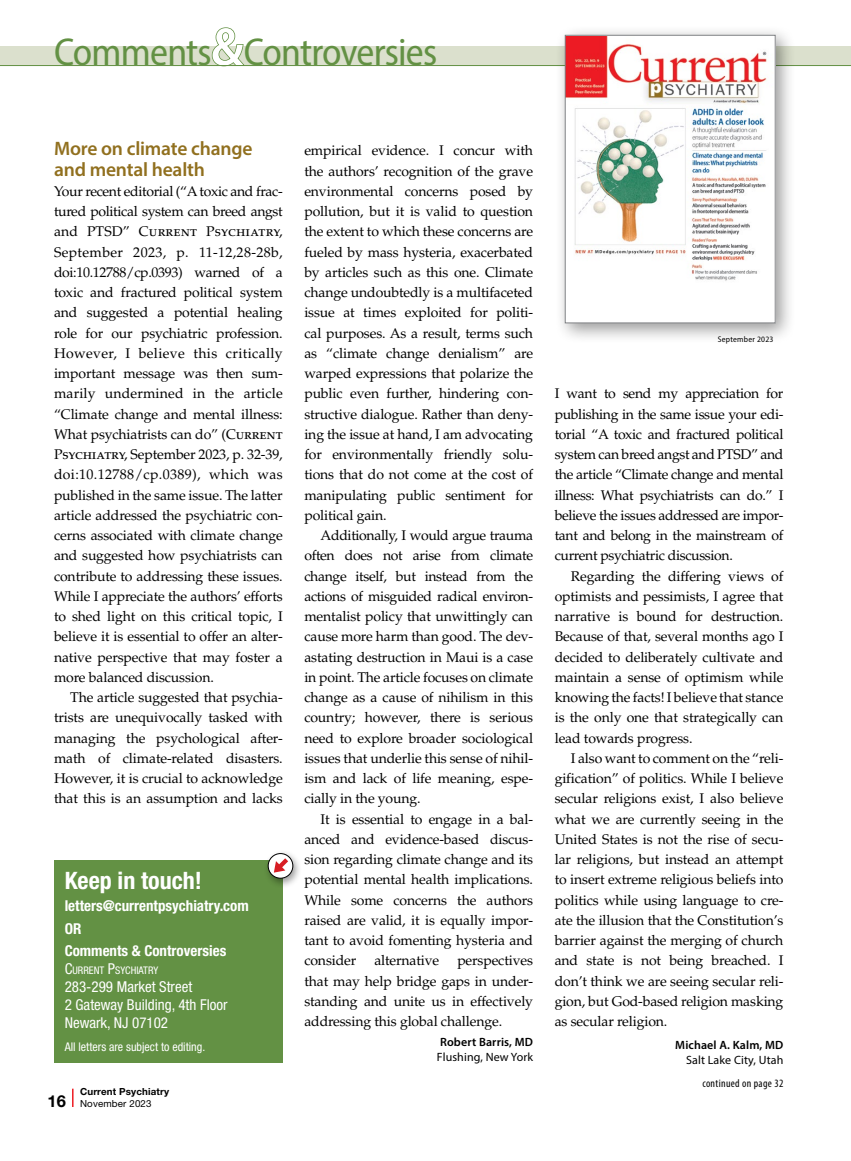
<style>
.page{position:relative;width:851px;height:1161px;background:#fff}
.page>*{position:absolute;margin:0;border:0;box-sizing:border-box;transform-origin:0 0}
.t1{font:semi-condensed 39px "Myriad Pro";letter-spacing:-.02em;color:#639144}
.t2{font:700 condensed 24px "Helvetica Neue LT Std";color:#fff}
.sub2{font:600 19.5px/20.2px "Myriad Pro";letter-spacing:-.01em;color:#91701f}
.t3{font:condensed 15px/18px "Helvetica Neue LT Std";color:#fff}
.t4{font:700 condensed 15px "Helvetica Neue LT Std";color:#fff}
.body_indent{font:14.1px/20.2px "Palatino LT Std";letter-spacing:-.01em;color:#000;text-align:justify}
.body{font:14.1px/20.2px "Palatino LT Std";letter-spacing:-.025em;color:#000;text-align:justify}
.body_af{font:12px "Myriad Pro";letter-spacing:.01em;color:#000}
.bbody_name{font:600 12px "Myriad Pro";letter-spacing:.01em;color:#000}
.t5{font:condensed 12px "Helvetica Neue LT Std";color:#fff}
.t6{font:condensed 11.25px "Myriad Pro";letter-spacing:.03em;color:#000}
.t7{font:condensed 10.5px "Helvetica Neue LT Std";color:#fff}
.t8{font:700 9.75px/12px "Helvetica Neue LT Std";letter-spacing:.015em;color:#000}
.t9{font:semi-condensed 8.25px "Myriad Pro";letter-spacing:.03em;color:#000}
.s1{font-weight:600;font-size:54px;color:#fff}
.s2{font-size:15px}
.s3{font-size:16.5px}
.s4{font-weight:400}
</style>
<div class="page">
<svg style="left:72px;top:1089px;width:2px;height:18px"></svg>
<div style="left:0;top:46px;width:850px;height:20px;background:#dbe0cd"></div>
<svg style="left:211px;top:27px;width:33px;height:40px"></svg>
<hr style="left:0;top:65px;width:850px;height:1px;background:#639144">
<div style="left:555px;top:25px;width:241px;height:319px;background:#000;opacity:.4"></div>
<img style="left:567px;top:37px;width:206px;height:284px">
<div style="left:565px;top:35px;width:210px;height:288px;border:1px solid #808285"></div>
<div style="left:54px;top:860px;width:229px;height:203px;background:#639144"></div>
<div style="left:263px;top:849px;width:39px;height:40px;background:#000;opacity:.4"></div>
<div style="left:268px;top:854px;width:25px;height:24px;background:#fff;border-radius:50%"></div>
<div style="left:268px;top:853px;width:25px;height:26px;border:1px solid #000;border-radius:50%"></div>
<svg style="left:274px;top:858px;width:14px;height:15px"></svg>
<h1 class="t1" style="left:54px;top:28px;width:385px">Comments<span class="s1">&amp;</span>Controversies</h1>
<p class="sub2" style="left:54px;top:138px;width:200px">More on climate change and mental health</p>
<p class="body" style="left:54px;top:181px;width:230px">Your recent editorial (“A toxic and frac&shy;tured political system can breed angst and PTSD” Current Psychiatry, September 2023, p. 11-12,28-28b, doi:10.12788/cp.0393) warned of a toxic and fractured political system and suggested a potential healing role for our psychiatric profession.<br>However, I believe this critically important message was then sum&shy;marily undermined in the article “Climate change and mental illness:<br>What psychiatrists can do” (Current Psychiatry, September 2023, p. 32-39, doi:10.12788/cp.0389), which was published in the same issue. The latter article addressed the psychiatric con&shy;cerns associated with climate change and suggested how psychiatrists can contribute to addressing these issues.<br>While I appreciate the authors’ efforts to shed light on this critical topic, I believe it is essential to offer an alter&shy;native perspective that may foster a more balanced discussion.</p>
<p class="body_indent" style="left:54px;top:687px;width:230px;text-indent:16px">The article suggested that psychia&shy;trists are unequivocally tasked with managing the psychological after&shy;math of climate-related disasters.<br>However, it is crucial to acknowledge that this is an assumption and lacks</p>
<p class="t2" style="left:65px;top:866px;width:139px">Keep in touch!</p>
<p class="t4" style="left:65px;top:897px;width:186px">letters@currentpsychiatry.com</p>
<p class="t4" style="left:65px;top:919px;width:18px">OR</p>
<p class="t4" style="left:65px;top:942px;width:163px">Comments &amp; Controversies</p>
<p class="t7" style="left:65px;top:964px;width:95px"><span class="s2">C</span>URRENT <span class="s2">P</span>SYCHIATRY</p>
<p class="t3" style="left:65px;top:978px;width:164px">283-299 Market Street<br>2 Gateway Building, 4th Floor<br>Newark, NJ 07102</p>
<p class="t5" style="left:65px;top:1039px;width:142px">All letters are subject to editing.</p>
<p class="t8" style="left:47px;top:1085px;width:123px;text-indent:33px">Current Psychiatry<br><span class="s3">16</span> <span class="s4">November 2023</span></p>
<p class="body_indent" style="left:304px;top:141px;width:230px">empirical evidence. I concur with the authors’ recognition of the grave environmental concerns posed by pollution, but it is valid to question the extent to which these concerns are fueled by mass hysteria, exacerbated by articles such as this one. Climate change undoubtedly is a multifaceted issue at times exploited for politi&shy;cal purposes. As a result, terms such as “climate change denialism” are warped expressions that polarize the public even further, hindering con&shy;structive dialogue. Rather than deny&shy;ing the issue at hand, I am advocating for environmentally friendly solu&shy;tions that do not come at the cost of manipulating public sentiment for political gain.</p>
<p class="body_indent" style="left:304px;top:525px;width:230px;text-indent:16px">Additionally, I would argue trauma often does not arise from climate change itself, but instead from the actions of misguided radical environ&shy;mentalist policy that unwittingly can cause more harm than good. The dev&shy;astating destruction in Maui is a case in point. The article focuses on climate change as a cause of nihilism in this country; however, there is serious need to explore broader sociological issues that underlie this sense of nihil&shy;ism and lack of life meaning, espe&shy;cially in the young.</p>
<p class="body_indent" style="left:304px;top:809px;width:230px;text-indent:16px">It is essential to engage in a bal&shy;anced and evidence-based discus&shy;sion regarding climate change and its potential mental health implications.<br>While some concerns the authors raised are valid, it is equally impor&shy;tant to avoid fomenting hysteria and consider</p>
<p class="body_indent" style="left:374px;top:951px;width:66px">alternative</p>
<p class="body_indent" style="left:304px;top:951px;width:230px;text-indent:153px">perspectives that may help bridge gaps in under&shy;standing and unite us in effectively addressing this global challenge.</p>
<p class="bbody_name" style="left:440px;top:1035px;width:94px">Robert Barris, MD</p>
<p class="body_af" style="left:437px;top:1050px;width:98px">Flushing, New York</p>
<p class="t9" style="left:717px;top:334px;width:57px">September 2023</p>
<p class="body" style="left:554px;top:384px;width:230px">I want to send my appreciation for publishing in the same issue your edi&shy;torial “A toxic and fractured political system can breed angst and PTSD” and the article “Climate change and mental illness: What psychiatrists can do.” I believe the issues addressed are impor&shy;tant and belong in the mainstream of current psychiatric discussion.</p>
<p class="body_indent" style="left:554px;top:566px;width:230px;text-indent:16px">Regarding the differing views of optimists and pessimists, I agree that narrative is bound for destruction.<br>Because of that, several months ago I decided to deliberately cultivate and maintain a sense of optimism while knowing the facts! I believe that stance is the only one that strategically can lead towards progress.</p>
<p class="body_indent" style="left:554px;top:748px;width:230px;text-indent:16px">I also want to comment on the “reli&shy;gification” of politics. While I believe secular religions exist, I also believe what we are currently seeing in the United States is not the rise of secu&shy;lar religions, but instead an attempt to insert extreme religious beliefs into politics while using language to cre&shy;ate the illusion that the Constitution’s barrier against the merging of church and state is not being breached. I don’t think we are seeing secular reli&shy;gion, but God-based religion masking as secular religion.</p>
<p class="bbody_name" style="left:675px;top:1038px;width:110px">Michael A. Kalm, MD</p>
<p class="body_af" style="left:686px;top:1053px;width:99px">Salt Lake City, Utah</p>
<p class="t6" style="left:702px;top:1076px;width:83px">continued on page 32</p>
</div>
